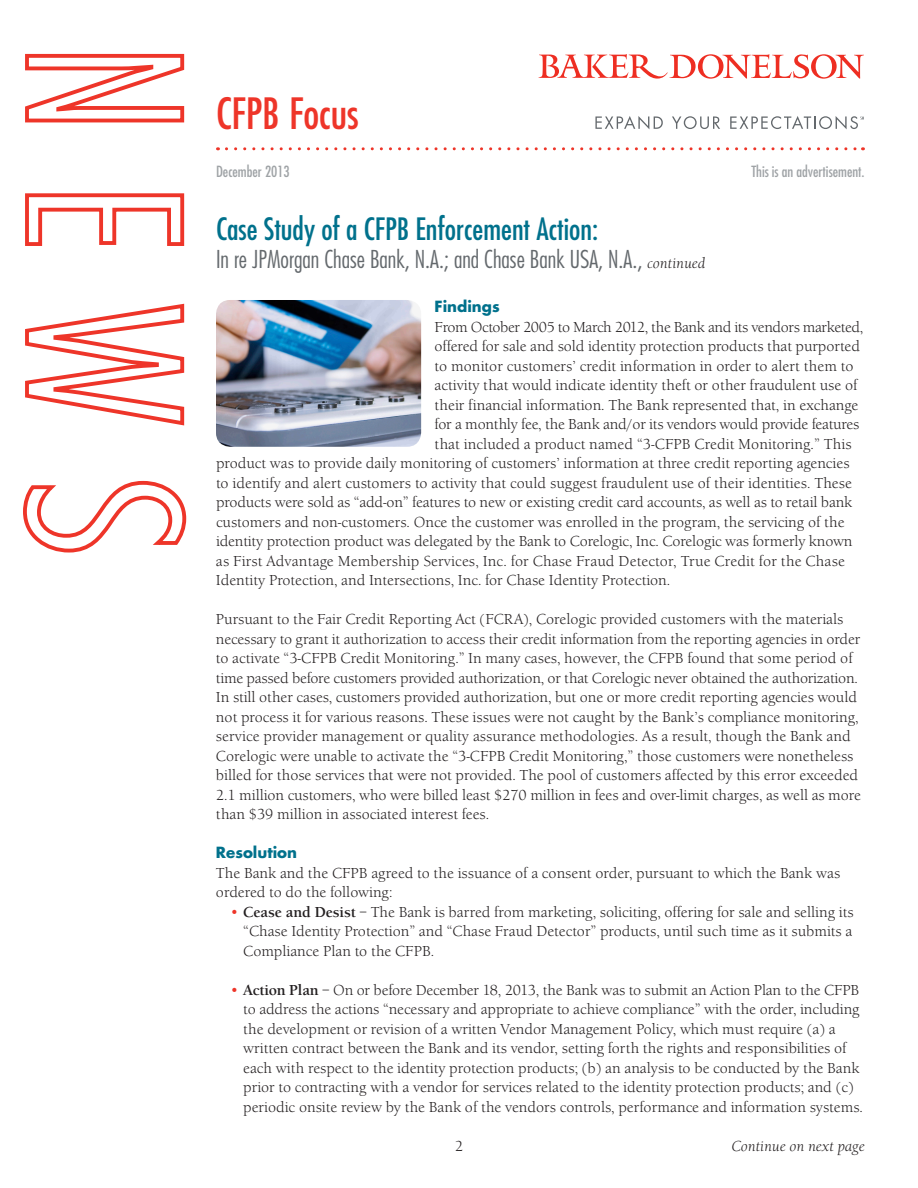
<style>
.page{position:relative;width:918px;height:1188px;background:#fff}
.page>*{position:absolute;margin:0;border:0;box-sizing:border-box;transform-origin:0 0}
.t1{font:condensed 42px "Futura";color:#ee3529}
.t2{font:condensed 30px "Futura";color:#00718c}
.t3{font:300 condensed 24px "Futura";color:#64696d}
.t4{font:15px/19.5px "Berkeley Old ITC";color:#231f20}
.t5{font:15px "Berkeley Old ITC";letter-spacing:-.025em;color:#231f20}
.t6{font:condensed 15px "Futura";color:#9fa3a6}
.t7{font:700 15px "Futura";color:#00718c}
.t8{font:italic 15px "Berkeley Old ITC";color:#231f20}
.s1{font-family:"Berkeley Old ITC";font-weight:400;font-style:italic;font-stretch:normal;font-size:15px;color:#231f20}
.s2{color:#ee3529}
.s3{font-weight:700}
</style>
<div class="page">
<svg style="left:539px;top:54px;width:325px;height:25px"></svg>
<svg style="left:595px;top:116px;width:68px;height:13px"></svg>
<svg style="left:672px;top:116px;width:48px;height:13px"></svg>
<svg style="left:730px;top:116px;width:134px;height:13px"></svg>
<svg style="left:25px;top:53px;width:160px;height:70px"></svg>
<svg style="left:25px;top:193px;width:160px;height:53px"></svg>
<svg style="left:25px;top:303px;width:160px;height:123px"></svg>
<svg style="left:23px;top:480px;width:164px;height:73px"></svg>
<svg style="left:226px;top:147px;width:637px;height:3px"></svg>
<img style="left:216px;top:300px;width:205px;height:147px">
<p class="t1" style="left:216px;top:88px;width:144px">CFPB Focus</p>
<p class="t6" style="left:216px;top:162px;width:75px">December 2013</p>
<p class="t2" style="left:216px;top:210px;width:384px">Case Study of a CFPB Enforcement Action:</p>
<p class="t3" style="left:216px;top:245px;width:491px">In re JPMorgan Chase Bank, N.A.; and Chase Bank USA, N.A., <span class="s1">continued</span></p>
<p class="t6" style="left:751px;top:162px;width:115px">This is an advertisement.</p>
<p class="t7" style="left:435px;top:296px;width:67px">Findings</p>
<p class="t5" style="left:435px;top:318px;width:430px">From October 2005 to March 2012, the Bank and its vendors marketed,</p>
<p class="t4" style="left:435px;top:336px;width:427px">offered for sale and sold identity protection products that purported</p>
<p class="t4" style="left:435px;top:356px;width:420px">to monitor customers’ credit information in order to alert them to</p>
<p class="t4" style="left:435px;top:375px;width:424px">activity that would indicate identity theft or other fraudulent use of</p>
<p class="t4" style="left:435px;top:395px;width:425px">their financial information. The Bank represented that, in exchange</p>
<p class="t4" style="left:435px;top:414px;width:426px">for a monthly fee, the Bank and/or its vendors would provide features</p>
<p class="t4" style="left:435px;top:434px;width:418px">that included a product named “3-CFPB Credit Monitoring.” This</p>
<p class="t4" style="left:216px;top:453px;width:635px">product was to provide daily monitoring of customers’ information at three credit reporting agencies</p>
<p class="t4" style="left:216px;top:473px;width:638px">to identify and alert customers to activity that could suggest fraudulent use of their identities. These</p>
<p class="t4" style="left:216px;top:492px;width:638px">products were sold as “add-on” features to new or existing credit card accounts, as well as to retail bank</p>
<p class="t4" style="left:216px;top:512px;width:630px">customers and non-customers. Once the customer was enrolled in the program, the servicing of the</p>
<p class="t4" style="left:216px;top:531px;width:638px">identity protection product was delegated by the Bank to Corelogic, Inc. Corelogic was formerly known</p>
<p class="t4" style="left:216px;top:551px;width:630px">as First Advantage Membership Services, Inc. for Chase Fraud Detector, True Credit for the Chase</p>
<p class="t4" style="left:216px;top:570px;width:456px">Identity Protection, and Intersections, Inc. for Chase Identity Protection.</p>
<p class="t4" style="left:216px;top:609px;width:646px">Pursuant to the Fair Credit Reporting Act (FCRA), Corelogic provided customers with the materials necessary to grant it authorization to access their credit information from the reporting agencies in order to activate “3-CFPB Credit Monitoring.” In many cases, however, the CFPB found that some period of time passed before customers provided authorization, or that Corelogic never obtained the authorization.<br>In still other cases, customers provided authorization, but one or more credit reporting agencies would not process it for various reasons. These issues were not caught by the Bank’s compliance monitoring, service provider management or quality assurance methodologies. As a result, though the Bank and Corelogic were unable to activate the “3-CFPB Credit Monitoring,” those customers were nonetheless billed for those services that were not provided. The pool of customers affected by this error exceeded 2.1 million customers, who were billed least $270 million in fees and over-limit charges, as well as more than $39 million in associated interest fees.</p>
<p class="t7" style="left:216px;top:842px;width:83px">Resolution</p>
<p class="t4" style="left:216px;top:863px;width:626px">The Bank and the CFPB agreed to the issuance of a consent order, pursuant to which the Bank was ordered to do the following:</p>
<p class="t4" style="left:243px;top:902px;width:612px;text-align:justify;text-indent:-14px"><span class="s2">•</span> <span class="s3">Cease and Desist</span> – The Bank is barred from marketing, soliciting, offering for sale and selling its “Chase Identity Protection” and “Chase Fraud Detector” products, until such time as it submits a Compliance Plan to the CFPB.</p>
<p class="t4" style="left:243px;top:980px;width:621px;text-indent:-14px"><span class="s2">•</span> <span class="s3">Action Plan</span> – On or before December 18, 2013, the Bank was to submit an Action Plan to the CFPB to address the actions “necessary and appropriate to achieve compliance” with the order, including the development or revision of a written Vendor Management Policy, which must require (a) a written contract between the Bank and its vendor, setting forth the rights and responsibilities of each with respect to the identity protection products; (b) an analysis to be conducted by the Bank prior to contracting with a vendor for services related to the identity protection products; and (c) periodic onsite review by the Bank of the vendors controls, performance and information systems.</p>
<p class="t8" style="left:731px;top:1137px;width:135px">Continue on next page</p>
<p class="t4" style="left:455px;top:1136px;width:10px">2</p>
</div>
